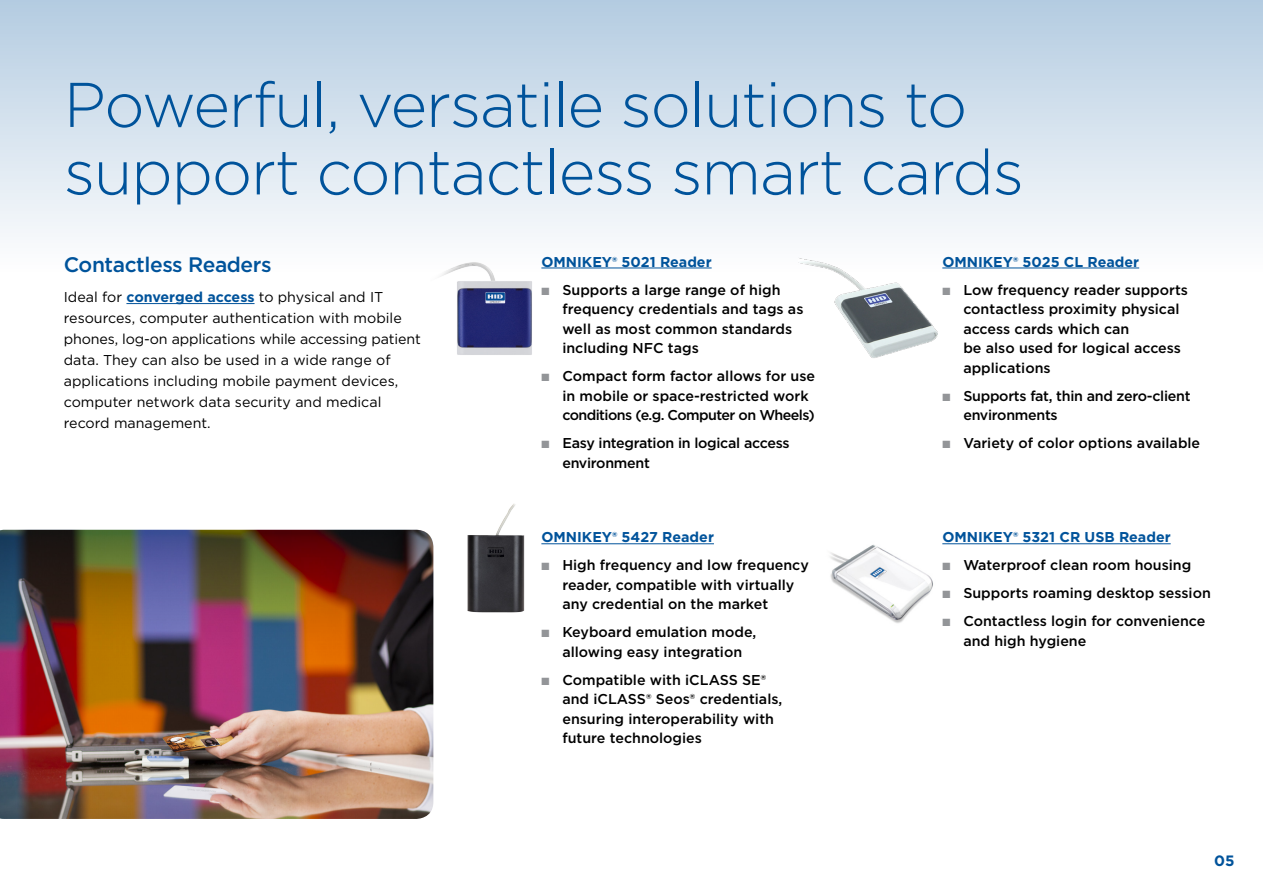
<style>
.page{position:relative;width:1263px;height:893px;background:#fff}
.page>*{position:absolute;margin:0;border:0;box-sizing:border-box;transform-origin:0 0}
.t1{font:300 63px/67.5px "Gotham";letter-spacing:-.02em;color:#00539b}
.t2{font:500 21px "Gotham";letter-spacing:-.02em;color:#00539b}
.t3{font:700 15px "Gotham";color:#00539b}
.t4{font:500 14.25px/19.5px "Gotham";color:#000}
.t5{font:14.25px/21px "Gotham";color:#000}
.t6{font:500 14.25px/19.5px "Gotham";letter-spacing:-.02em;color:#000}
.t7{font:700 14.25px "Gotham";color:#00539b}
.s1{color:#939598}
.s2{font-weight:700;color:#00539b}
</style>
<div class="page">
<div style="left:1px;top:0;width:1262px;height:274px;background:linear-gradient(to bottom,#b3cce1,#fefefe)"></div>
<hr style="left:126px;top:303px;width:129px;height:1px;background:#00539b">
<img style="left:430px;top:248px;width:118px;height:107px">
<hr style="left:541px;top:268px;width:171px;height:1px;background:#00539b">
<img style="left:799px;top:244px;width:138px;height:114px">
<hr style="left:942px;top:268px;width:197px;height:1px;background:#00539b">
<hr style="left:942px;top:543px;width:229px;height:1px;background:#00539b">
<img style="left:830px;top:543px;width:118px;height:80px">
<img style="left:467px;top:504px;width:78px;height:109px">
<img style="left:0;top:654px;width:433px;height:165px">
<hr style="left:541px;top:543px;width:173px;height:1px;background:#00539b">
<img style="left:0;top:530px;width:433px;height:124px">
<h1 class="t1" style="left:64px;top:69px;width:962px">Powerful, versatile solutions to support contactless smart cards</h1>
<h2 class="t2" style="left:64px;top:251px;width:209px">Contactless Readers</h2>
<p class="t7" style="left:541px;top:252px;width:172px">OMNIKEY® 5021 Reader</p>
<p class="t4" style="left:562px;top:280px;width:243px;text-indent:-21px"><span class="s1">■</span> Supports a large range of high frequency credentials and tags as well as most common standards including NFC tags</p>
<p class="t4" style="left:562px;top:366px;width:254px;text-indent:-21px"><span class="s1">■</span> Compact form factor allows for use in mobile or space-restricted work conditions (e.g. Computer on Wheels)</p>
<p class="t6" style="left:562px;top:433px;width:229px;text-indent:-21px"><span class="s1">■</span> Easy integration in logical access environment</p>
<p class="t5" style="left:64px;top:286px;width:358px">Ideal for <span class="s2">converged access</span> to physical and IT resources, computer authentication with mobile phones, log-on applications while accessing patient data. They can also be used in a wide range of applications including mobile payment devices, computer network data security and medical record management.</p>
<p class="t7" style="left:541px;top:528px;width:174px">OMNIKEY® 5427 Reader</p>
<p class="t4" style="left:562px;top:555px;width:248px;text-indent:-21px"><span class="s1">■</span> High frequency and low frequency reader, compatible with virtually any credential on the market</p>
<p class="t4" style="left:541px;top:622px;width:216px;text-align:center"><span class="s1">■</span> Keyboard emulation mode, allowing easy integration</p>
<p class="t4" style="left:562px;top:670px;width:221px;text-indent:-21px"><span class="s1">■</span> Compatible with iCLASS SE® and iCLASS® Seos® credentials, ensuring interoperability with future technologies</p>
<p class="t7" style="left:942px;top:252px;width:198px">OMNIKEY® 5025 CL Reader</p>
<p class="t4" style="left:963px;top:280px;width:226px;text-indent:-21px"><span class="s1">■</span> Low frequency reader supports contactless proximity physical access cards which can<br>be also used for logical access applications</p>
<p class="t6" style="left:963px;top:386px;width:229px;text-indent:-21px"><span class="s1">■</span> Supports fat, thin and zero-client environments</p>
<p class="t4" style="left:942px;top:433px;width:259px"><span class="s1">■</span> Variety of color options available</p>
<p class="t7" style="left:942px;top:528px;width:230px">OMNIKEY® 5321 CR USB Reader</p>
<p class="t4" style="left:942px;top:555px;width:250px"><span class="s1">■</span> Waterproof clean room housing</p>
<p class="t4" style="left:942px;top:583px;width:270px"><span class="s1">■</span> Supports roaming desktop session</p>
<p class="t4" style="left:963px;top:611px;width:244px;text-indent:-21px"><span class="s1">■</span> Contactless login for convenience and high hygiene</p>
<p class="t3" style="left:1214px;top:851px;width:22px">05</p>
</div>
